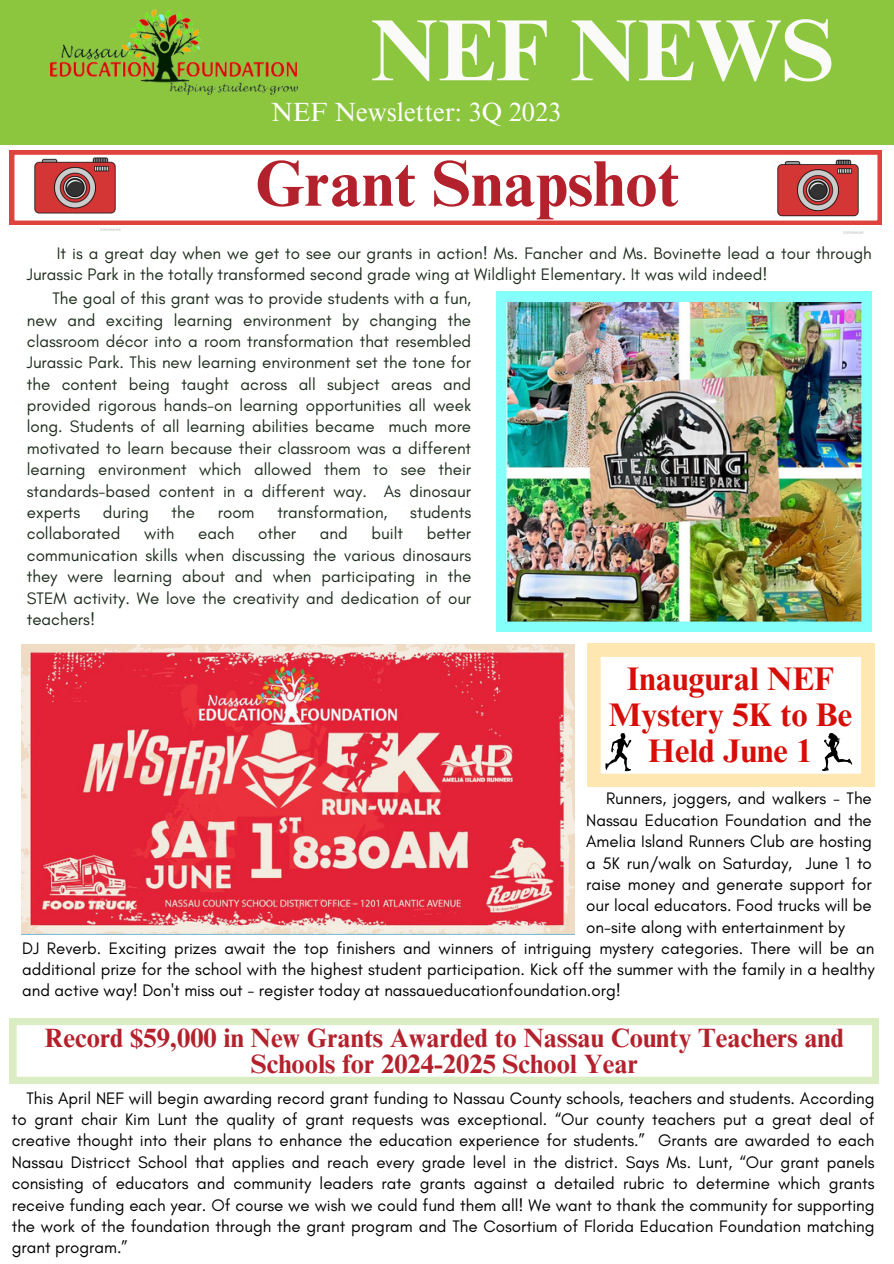
<style>
.page{position:relative;width:894px;height:1264px;background:#fff}
.page>*{position:absolute;margin:0;border:0;box-sizing:border-box;transform-origin:0 0}
.t1{font:700 87px "Times NRMT Pro";color:#fafbf9}
.t2{font:700 64.65px "Times NRMT Pro";color:#b3222c}
.t3{font:700 32.7px/36px "Times NRMT Pro";color:#d60e07;text-align:center}
.t4{font:700 26.55px/25.8px "Times NRMT Pro";color:#b3222c;text-align:center}
.t5{font:26.4px "Times NRMT Pro";color:#fff}
.t6{font:16.95px/21.3px "Glacial Indifference";color:#000;text-align:justify}
.t7{font:16.95px/21.3px "Glacial Indifference";color:#1e2d1e;text-align:justify}
</style>
<div class="page">
<img style="left:769px;top:144px;width:97px;height:90px">
<img style="left:27px;top:144px;width:97px;height:87px">
<svg style="left:10px;top:150px;width:871px;height:74px"></svg>
<svg style="left:10px;top:1018px;width:868px;height:65px"></svg>
<div style="left:0;top:0;width:893px;height:144px;background:#8cc63f"></div>
<img style="left:50px;top:9px;width:248px;height:86px">
<img style="left:496px;top:292px;width:375px;height:339px">
<img style="left:22px;top:644px;width:552px;height:290px">
<svg style="left:587px;top:643px;width:287px;height:143px"></svg>
<p class="t1" style="left:371px;top:18px;width:465px">NEF NEWS</p>
<h3 class="t5" style="left:271px;top:102px;width:292px">NEF Newsletter: 3Q 2023</h3>
<p class="t2" style="left:255px;top:159px;width:425px">Grant Snapshot</p>
<p class="t7" style="left:27px;top:242px;width:846px;text-indent:30px">It is a great day when we get to see our grants in action! Ms. Fancher and Ms. Bovinette lead a tour through<br>Jurassic Park in the totally transformed second grade wing at Wildlight Elementary. It was wild indeed!</p>
<p class="t7" style="left:27px;top:287px;width:446px;text-indent:26px">The goal of this grant was to provide students with a fun, new and exciting learning environment by changing the classroom décor into a room transformation that resembled Jurassic Park. This new learning environment set the tone for the content being taught across all subject areas and provided rigorous hands-on learning opportunities all week long. Students of all learning abilities became much more motivated to learn because their classroom was a different learning environment which allowed them to see their standards-based content in a different way. As dinosaur experts</p>
<p class="t7" style="left:103px;top:501px;width:47px">during</p>
<p class="t7" style="left:171px;top:501px;width:25px">the</p>
<p class="t7" style="left:218px;top:501px;width:38px">room</p>
<p class="t7" style="left:277px;top:501px;width:112px">transformation,</p>
<p class="t7" style="left:410px;top:501px;width:62px">students</p>
<p class="t7" style="left:27px;top:523px;width:95px">collaborated</p>
<p class="t7" style="left:144px;top:523px;width:32px">with</p>
<p class="t7" style="left:198px;top:523px;width:38px">each</p>
<p class="t7" style="left:258px;top:523px;width:39px">other</p>
<p class="t7" style="left:320px;top:523px;width:29px">and</p>
<p class="t7" style="left:371px;top:523px;width:33px">built</p>
<p class="t7" style="left:27px;top:523px;width:446px;text-indent:400px">better communication skills when discussing the various dinosaurs they were learning about and when participating in the STEM activity. We love the creativity and dedication of our teachers!</p>
<h2 class="t3" style="left:608px;top:664px;width:245px">Inaugural NEF<br>Mystery 5K to Be<br>Held June 1</h2>
<p class="t6" style="left:586px;top:788px;width:287px;text-indent:20px">Runners, joggers, and walkers - The Nassau Education Foundation and the Amelia Island Runners Club are hosting a 5K run/walk on Saturday, June 1 to raise money and generate support for our local educators. Food trucks will be on-site along with entertainment by</p>
<p class="t6" style="left:22px;top:937px;width:853px">DJ Reverb. Exciting prizes await the top finishers and winners of intriguing mystery categories. There will be an additional prize for the school with the highest student participation. Kick off the summer with the family in a healthy and active way! Don't miss out - register today at nassaueducationfoundation.org!</p>
<p class="t4" style="left:45px;top:1028px;width:800px">Record $59,000 in New Grants Awarded to Nassau County Teachers and<br>Schools for 2024-2025 School Year</p>
<p class="t6" style="left:12px;top:1087px;width:864px;text-indent:15px">This April NEF will begin awarding record grant funding to Nassau County schools, teachers and students. According to grant chair Kim Lunt the quality of grant requests was exceptional. “Our county teachers put a great deal of creative thought into their plans to enhance the education experience for students.” Grants are awarded to each Nassau Districct School that applies and reach every grade level in the district. Says Ms. Lunt, “Our grant panels consisting of educators and community leaders rate grants against a detailed rubric to determine which grants receive funding each year. Of course we wish we could fund them all! We want to thank the community for supporting the work of the foundation through the grant program and The Cosortium of Florida Education Foundation matching grant program.”</p>
</div>
